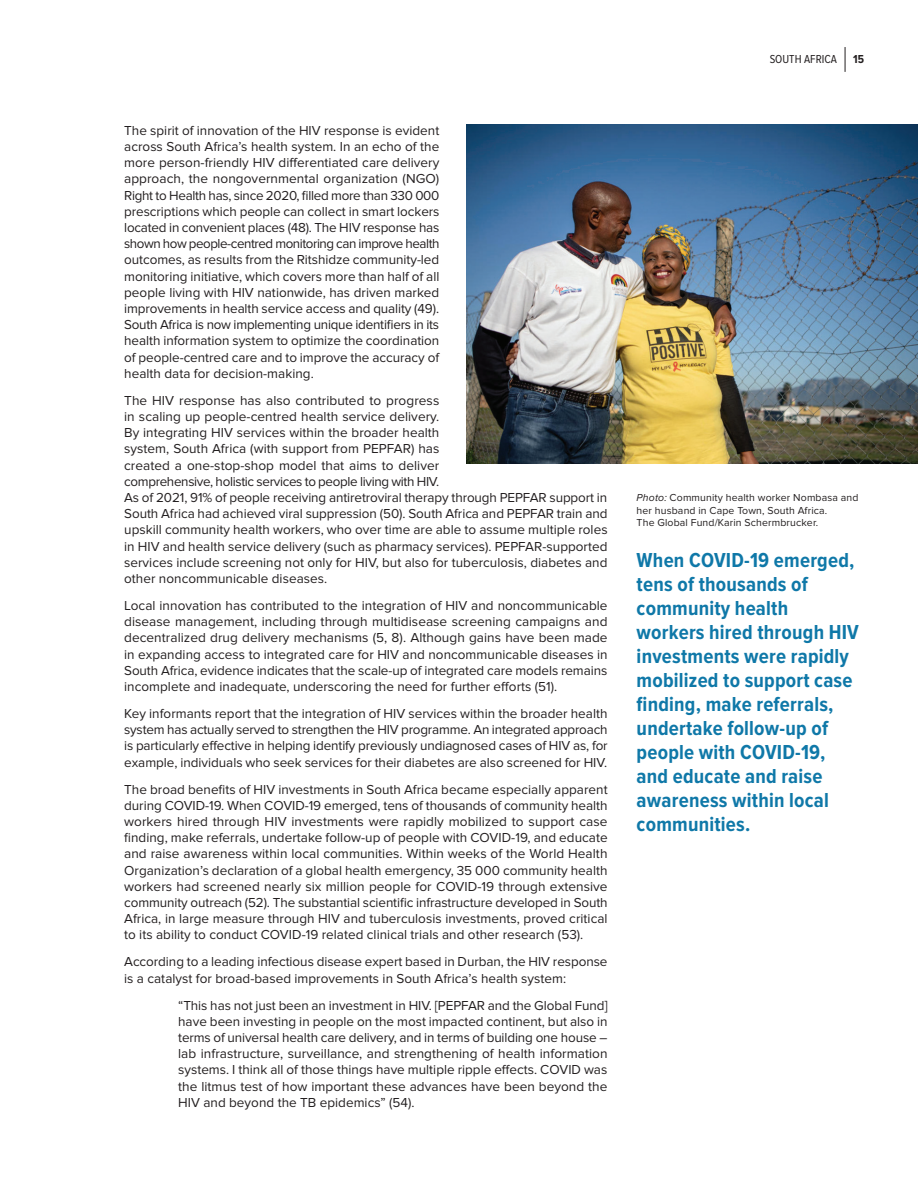
<style>
.page{position:relative;width:918px;height:1188px;background:#fff}
.page>*{position:absolute;margin:0;border:0;box-sizing:border-box;transform-origin:0 0}
.t1{font:700 21px/24px "Proxima Nova Cond";letter-spacing:.01em;color:#0f78a8}
.t2{font:13.5px/16.2px "Proxima Nova";letter-spacing:.005em;color:#231f20;text-align:justify}
.t3{font:12px "Proxima Nova Cond";color:#231f20}
.t4{font:700 12px "Proxima Nova Cond";color:#231f20}
.t5{font:10.5px/12.6px "Proxima Nova";letter-spacing:.015em;color:#231f20}
.s1{font-style:italic}
</style>
<div class="page">
<svg style="left:845px;top:47px;width:1px;height:25px"></svg>
<img style="left:466px;top:125px;width:452px;height:338px">
<p class="t2" style="left:124px;top:122px;width:317px">The spirit of innovation of the HIV response is evident across South Africa’s health system. In an echo of the more person-friendly HIV differentiated care delivery approach, the nongovernmental organization (NGO)<br>Right to Health has, since 2020, filled more than 330 000 prescriptions which people can collect in smart lockers located in convenient places (48). The HIV response has shown how people-centred monitoring can improve health outcomes, as results from the Ritshidze community-led monitoring initiative, which covers more than half of all people living with HIV nationwide, has driven marked improvements in health service access and quality (49).<br>South Africa is now implementing unique identifiers in its health information system to optimize the coordination of people-centred care and to improve the accuracy of health data for decision-making.</p>
<p class="t2" style="left:124px;top:392px;width:485px;text-align:left">The HIV response has also contributed to progress<br>in scaling up people-centred health service delivery.<br>By integrating HIV services within the broader health<br>system, South Africa (with support from PEPFAR) has<br>created a one-stop-shop model that aims to deliver<br>comprehensive, holistic services to people living with HIV.<br>As of 2021, 91% of people receiving antiretroviral therapy through PEPFAR support in South Africa had achieved viral suppression (50). South Africa and PEPFAR train and upskill community health workers, who over time are able to assume multiple roles in HIV and health service delivery (such as pharmacy services). PEPFAR-supported services include screening not only for HIV, but also for tuberculosis, diabetes and other noncommunicable diseases.</p>
<p class="t2" style="left:124px;top:598px;width:485px">Local innovation has contributed to the integration of HIV and noncommunicable disease management, including through multidisease screening campaigns and decentralized drug delivery mechanisms (5, 8). Although gains have been made in expanding access to integrated care for HIV and noncommunicable diseases in South Africa, evidence indicates that the scale-up of integrated care models remains incomplete and inadequate, underscoring the need for further efforts (51).</p>
<p class="t2" style="left:124px;top:706px;width:485px">Key informants report that the integration of HIV services within the broader health system has actually served to strengthen the HIV programme. An integrated approach is particularly effective in helping identify previously undiagnosed cases of HIV as, for example, individuals who seek services for their diabetes are also screened for HIV.</p>
<p class="t2" style="left:124px;top:781px;width:485px">The broad benefits of HIV investments in South Africa became especially apparent during COVID-19. When COVID-19 emerged, tens of thousands of community health workers hired through HIV investments were rapidly mobilized to support case finding, make referrals, undertake follow-up of people with COVID-19, and educate and raise awareness within local communities. Within weeks of the World Health Organization’s declaration of a global health emergency, 35 000 community health workers had screened nearly six million people for COVID-19 through extensive community outreach (52). The substantial scientific infrastructure developed in South Africa, in large measure through HIV and tuberculosis investments, proved critical to its ability to conduct COVID-19 related clinical trials and other research (53).</p>
<p class="t2" style="left:124px;top:954px;width:485px">According to a leading infectious disease expert based in Durban, the HIV response is a catalyst for broad-based improvements in South Africa’s health system:</p>
<p class="t2" style="left:178px;top:997px;width:431px">“This has not just been an investment in HIV. [PEPFAR and the Global Fund] have been investing in people on the most impacted continent, but also in terms of universal health care delivery, and in terms of building one house – lab infrastructure, surveillance, and strengthening of health information systems. I think all of those things have multiple ripple effects. COVID was the litmus test of how important these advances have been beyond the HIV and beyond the TB epidemics” (54).</p>
<p class="t3" style="left:770px;top:52px;width:13px">SOUTH</p>
<p class="t3" style="left:804px;top:52px;width:13px">AFRICA</p>
<p class="t4" style="left:853px;top:52px;width:12px">15</p>
<p class="t5" style="left:637px;top:491px;width:223px"><span class="s1">Photo:</span> Community health worker Nombasa and her husband in Cape Town, South Africa.<br>The Global Fund/Karin Schermbrucker.</p>
<p class="t1" style="left:637px;top:548px;width:224px">When COVID-19 emerged, tens of thousands of community health workers hired through HIV investments were rapidly mobilized to support case finding, make referrals, undertake follow-up of people with COVID-19, and educate and raise awareness within local communities.</p>
</div>
